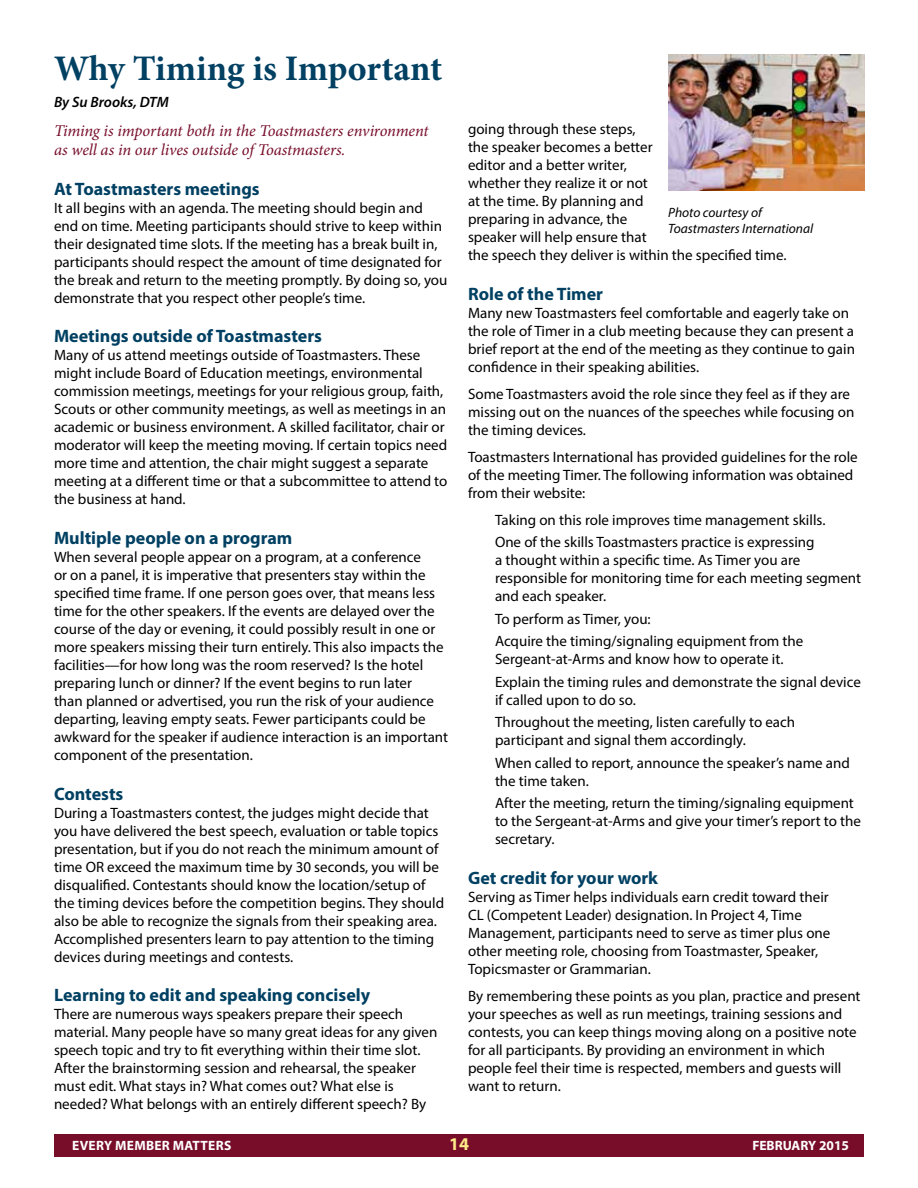
<style>
.page{position:relative;width:918px;height:1188px;background:#fff}
.page>*{position:absolute;margin:0;border:0;box-sizing:border-box;transform-origin:0 0}
.t1{font:700 36px "Minion Pro";letter-spacing:-.005em;color:#004062}
.t2{font:700 18px "Myriad Pro";color:#004062}
.t3{font:700 18px "Myriad Pro";color:#ffeb88}
.t4{font:italic 16.5px/19.5px "Minion Pro";letter-spacing:-.01em;color:#770d29}
.t5{font:15px/18px "Myriad Pro";color:#000}
.t6{font:italic 600 15px "Myriad Pro";color:#000}
.t7{font:italic 13.5px/16.2px "Myriad Pro";color:#000}
.t8{font:700 13.5px "Myriad Pro";letter-spacing:.015em;color:#fff}
</style>
<div class="page">
<div style="left:54px;top:1134px;width:810px;height:23px;background:#770d29"></div>
<img style="left:669px;top:54px;width:195px;height:136px">
<h1 class="t1" style="left:54px;top:43px;width:390px">Why Timing is Important</h1>
<p class="t6" style="left:54px;top:93px;width:116px">By Su Brooks, DTM</p>
<p class="t4" style="left:54px;top:121px;width:376px">Timing is important both in the Toastmasters environment as well as in our lives outside of Toastmasters.</p>
<p class="t2" style="left:54px;top:177px;width:207px">At Toastmasters meetings</p>
<p class="t5" style="left:54px;top:199px;width:395px">It all begins with an agenda. The meeting should begin and end on time. Meeting participants should strive to keep within their designated time slots. If the meeting has a break built in, participants should respect the amount of time designated for the break and return to the meeting promptly. By doing so, you demonstrate that you respect other people’s time.</p>
<p class="t2" style="left:54px;top:325px;width:270px">Meetings outside of Toastmasters</p>
<p class="t5" style="left:54px;top:346px;width:395px">Many of us attend meetings outside of Toastmasters. These might include Board of Education meetings, environmental commission meetings, meetings for your religious group, faith, Scouts or other community meetings, as well as meetings in an academic or business environment. A skilled facilitator, chair or moderator will keep the meeting moving. If certain topics need more time and attention, the chair might suggest a separate meeting at a different time or that a subcommittee to attend to the business at hand.</p>
<p class="t2" style="left:54px;top:526px;width:240px">Multiple people on a program</p>
<p class="t5" style="left:54px;top:548px;width:396px">When several people appear on a program, at a conference<br>or on a panel, it is imperative that presenters stay within the specified time frame. If one person goes over, that means less time for the other speakers. If the events are delayed over the course of the day or evening, it could possibly result in one or more speakers missing their turn entirely. This also impacts the facilities—for how long was the room reserved? Is the hotel preparing lunch or dinner? If the event begins to run later<br>than planned or advertised, you run the risk of your audience departing, leaving empty seats. Fewer participants could be awkward for the speaker if audience interaction is an important component of the presentation.</p>
<p class="t2" style="left:54px;top:782px;width:71px">Contests</p>
<p class="t5" style="left:54px;top:803px;width:392px">During a Toastmasters contest, the judges might decide that you have delivered the best speech, evaluation or table topics presentation, but if you do not reach the minimum amount of time OR exceed the maximum time by 30 seconds, you will be disqualified. Contestants should know the location/setup of the timing devices before the competition begins. They should also be able to recognize the signals from their speaking area.<br>Accomplished presenters learn to pay attention to the timing devices during meetings and contests.</p>
<p class="t2" style="left:54px;top:983px;width:318px">Learning to edit and speaking concisely</p>
<p class="t5" style="left:54px;top:1005px;width:385px">There are numerous ways speakers prepare their speech material. Many people have so many great ideas for any given speech topic and try to fit everything within their time slot.<br>After the brainstorming session and rehearsal, the speaker must edit. What stays in? What comes out? What else is needed? What belongs with an entirely different speech? By</p>
<p class="t5" style="left:468px;top:120px;width:320px">going through these steps,<br>the speaker becomes a better<br>editor and a better writer,<br>whether they realize it or not<br>at the time. By planning and<br>preparing in advance, the<br>speaker will help ensure that<br>the speech they deliver is within the specified time.</p>
<p class="t2" style="left:468px;top:282px;width:137px">Role of the Timer</p>
<p class="t5" style="left:468px;top:304px;width:389px">Many new Toastmasters feel comfortable and eagerly take on the role of Timer in a club meeting because they can present a brief report at the end of the meeting as they continue to gain confidence in their speaking abilities.</p>
<p class="t5" style="left:468px;top:385px;width:388px">Some Toastmasters avoid the role since they feel as if they are missing out on the nuances of the speeches while focusing on the timing devices.</p>
<p class="t5" style="left:468px;top:448px;width:391px">Toastmasters International has provided guidelines for the role of the meeting Timer. The following information was obtained from their website:</p>
<p class="t5" style="left:495px;top:508px;width:332px;line-height:22.5px">Taking on this role improves time management skills.<br>One of the skills Toastmasters practice is expressing</p>
<p class="t5" style="left:495px;top:551px;width:368px">a thought within a specific time. As Timer you are responsible for monitoring time for each meeting segment and each speaker.</p>
<p class="t5" style="left:495px;top:607px;width:310px;line-height:22.5px">To perform as Timer, you:<br>Acquire the timing/signaling equipment from the</p>
<p class="t5" style="left:495px;top:648px;width:367px;line-height:22.5px">Sergeant-at-Arms and know how to operate it.<br>Explain the timing rules and demonstrate the signal device</p>
<p class="t5" style="left:495px;top:688px;width:302px;line-height:22.5px">if called upon to do so.<br>Throughout the meeting, listen carefully to each</p>
<p class="t5" style="left:495px;top:729px;width:357px;line-height:22.5px">participant and signal them accordingly.<br>When called to report, announce the speaker’s name and</p>
<p class="t5" style="left:495px;top:769px;width:360px;line-height:22.5px">the time taken.<br>After the meeting, return the timing/signaling equipment</p>
<p class="t5" style="left:495px;top:812px;width:368px">to the Sergeant-at-Arms and give your timer’s report to the secretary.</p>
<p class="t2" style="left:468px;top:866px;width:191px">Get credit for your work</p>
<p class="t5" style="left:468px;top:888px;width:364px">Serving as Timer helps individuals earn credit toward their CL (Competent Leader) designation. In Project 4, Time Management, participants need to serve as timer plus one other meeting role, choosing from Toastmaster, Speaker, Topicsmaster or Grammarian.</p>
<p class="t5" style="left:468px;top:987px;width:394px">By remembering these points as you plan, practice and present your speeches as well as run meetings, training sessions and contests, you can keep things moving along on a positive note for all participants. By providing an environment in which people feel their time is respected, members and guests will want to return.</p>
<p class="t7" style="left:668px;top:204px;width:146px">Photo courtesy of<br>Toastmasters International</p>
<p class="t8" style="left:72px;top:1136px;width:161px">EVERY MEMBER MATTERS</p>
<p class="t3" style="left:449px;top:1132px;width:21px">14</p>
<p class="t8" style="left:752px;top:1136px;width:98px">FEBRUARY 2015</p>
</div>
